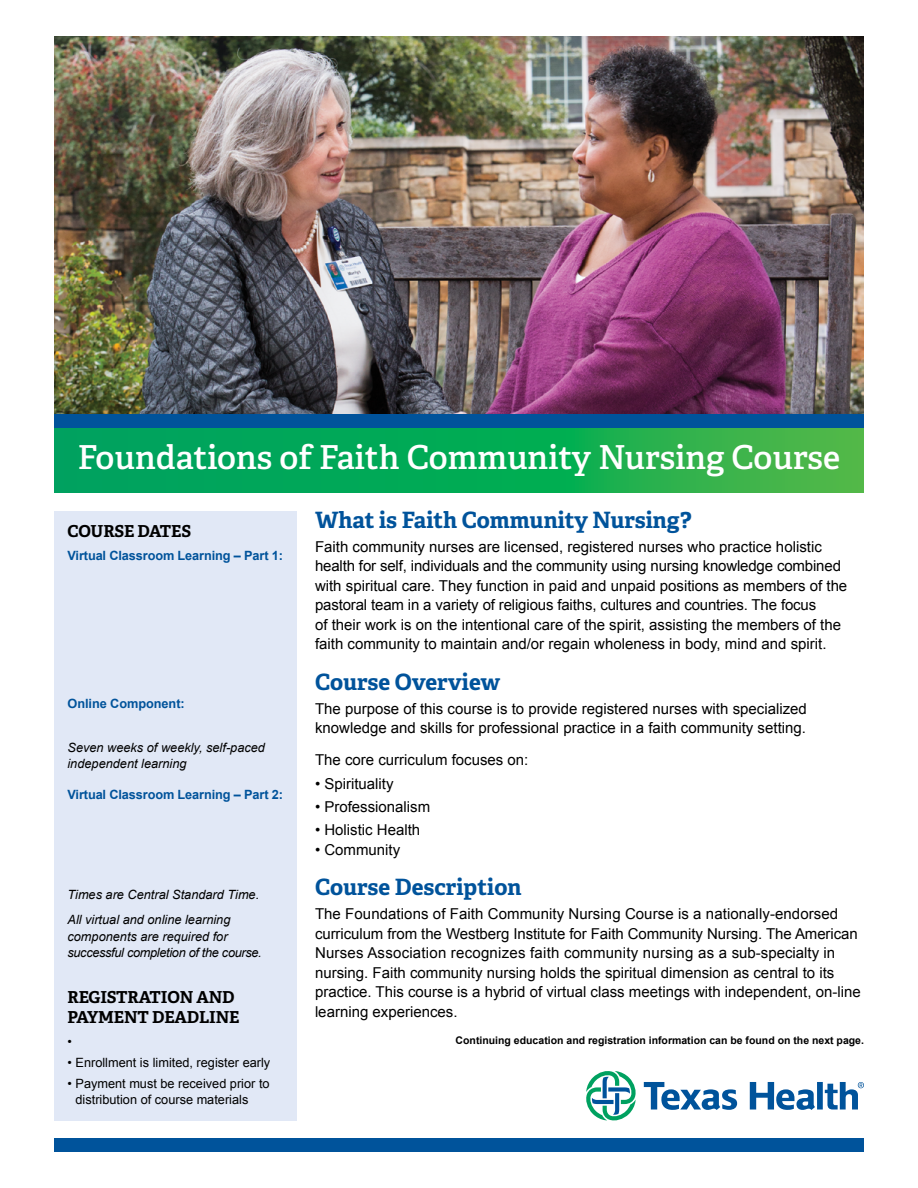
<style>
.page{position:relative;width:918px;height:1188px;background:#fff}
.page>*{position:absolute;margin:0;border:0;box-sizing:border-box;transform-origin:0 0}
.t1{font:600 33px "Adelle";color:#fff}
.t2{font:700 22.5px "Adelle";color:#00539b}
.t3{font:700 16.5px/19.5px "Adelle";letter-spacing:-.01em;color:#000}
.t4{font:15px/19.5px "Arial";color:#000}
.t5{font:italic 12.75px/16.2px "Arial";color:#000}
.t6{font:12.75px/16.2px "Arial";color:#000}
.t7{font:700 12.75px "Arial";letter-spacing:-.01em;color:#00539b}
.t8{font:italic 12.75px/16.2px "Arial";letter-spacing:-.025em;color:#000}
.t9{font:700 10.5px "Arial";color:#000}
</style>
<div class="page">
<img style="left:54px;top:36px;width:810px;height:378px">
<div style="left:54px;top:511px;width:243px;height:609px;background:#e1e8f6"></div>
<div style="left:54px;top:1138px;width:810px;height:14px;background:#00539b"></div>
<svg style="left:54px;top:428px;width:810px;height:65px;background:#13ab54"></svg>
<div style="left:54px;top:414px;width:810px;height:14px;background:#00539b"></div>
<svg style="left:644px;top:1082px;width:93px;height:28px"></svg>
<svg style="left:750px;top:1082px;width:65px;height:28px"></svg>
<div style="left:817px;top:1082px;width:6px;height:28px;background:#00539b"></div>
<svg style="left:586px;top:1071px;width:50px;height:49px"></svg>
<svg style="left:825px;top:1082px;width:39px;height:28px"></svg>
<h1 class="t1" style="left:78px;top:437px;width:764px">Foundations of Faith Community Nursing Course</h1>
<p class="t3" style="left:68px;top:521px;width:125px">COURSE DATES</p>
<p class="t7" style="left:68px;top:547px;width:217px">Virtual Classroom Learning – Part 1:</p>
<p class="t7" style="left:68px;top:695px;width:119px">Online Component:</p>
<p class="t5" style="left:68px;top:740px;width:199px">Seven weeks of weekly, self-paced independent learning</p>
<p class="t7" style="left:68px;top:786px;width:217px">Virtual Classroom Learning – Part 2:</p>
<p class="t5" style="left:68px;top:882px;width:193px;line-height:25.2px">Times are Central Standard Time.<br>All virtual and online learning</p>
<p class="t8" style="left:68px;top:928px;width:196px">components are required for successful completion of the course.</p>
<p class="t3" style="left:68px;top:988px;width:174px">REGISTRATION AND<br>PAYMENT DEADLINE</p>
<p class="t6" style="left:68px;top:1034px;width:6px">•</p>
<p class="t6" style="left:68px;top:1055px;width:204px">• Enrollment is limited, register early</p>
<p class="t6" style="left:76px;top:1075px;width:196px;text-indent:-8px">• Payment must be received prior to distribution of course materials</p>
<h2 class="t2" style="left:315px;top:505px;width:378px">What is Faith Community Nursing?</h2>
<p class="t4" style="left:315px;top:537px;width:534px">Faith community nurses are licensed, registered nurses who practice holistic health for self, individuals and the community using nursing knowledge combined with spiritual care. They function in paid and unpaid positions as members of the pastoral team in a variety of religious faiths, cultures and countries. The focus<br>of their work is on the intentional care of the spirit, assisting the members of the faith community to maintain and/or regain wholeness in body, mind and spirit.</p>
<h2 class="t2" style="left:315px;top:667px;width:187px">Course Overview</h2>
<p class="t4" style="left:315px;top:699px;width:493px">The purpose of this course is to provide registered nurses with specialized knowledge and skills for professional practice in a faith community setting.</p>
<p class="t4" style="left:315px;top:751px;width:215px">The core curriculum focuses on:</p>
<p class="t4" style="left:315px;top:774px;width:80px">• Spirituality</p>
<p class="t4" style="left:315px;top:797px;width:117px">• Professionalism</p>
<p class="t4" style="left:315px;top:820px;width:107px">• Holistic Health</p>
<p class="t4" style="left:315px;top:840px;width:87px">• Community</p>
<h2 class="t2" style="left:315px;top:873px;width:208px">Course Description</h2>
<p class="t4" style="left:315px;top:904px;width:547px">The Foundations of Faith Community Nursing Course is a nationally-endorsed curriculum from the Westberg Institute for Faith Community Nursing. The American Nurses Association recognizes faith community nursing as a sub-specialty in nursing. Faith community nursing holds the spiritual dimension as central to its practice. This course is a hybrid of virtual class meetings with independent, on-line learning experiences.</p>
<p class="t9" style="left:456px;top:1033px;width:410px">Continuing education and registration information can be found on the next page.</p>
</div>
